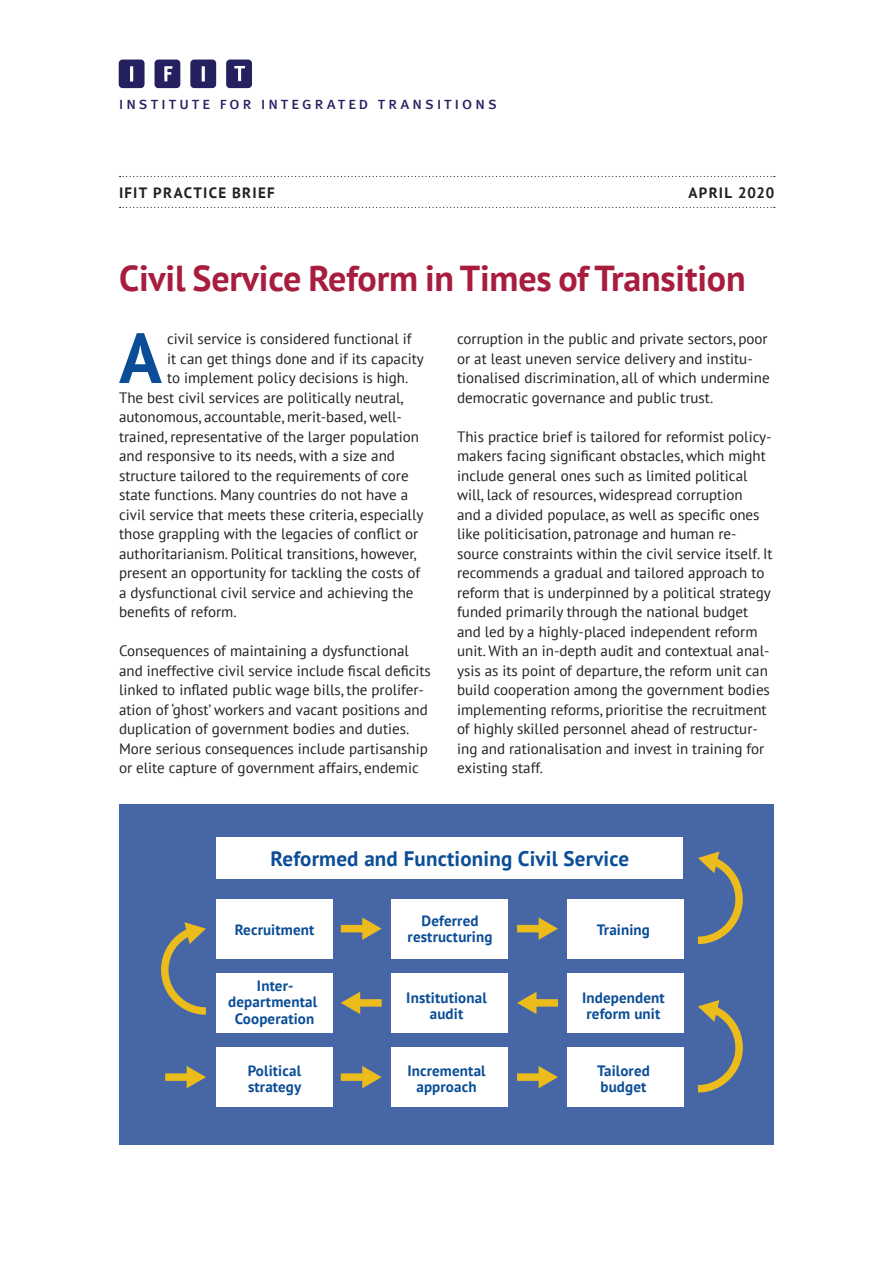
<style>
.page{position:relative;width:893px;height:1263px;background:#fff}
.page>*{position:absolute;margin:0;border:0;box-sizing:border-box;transform-origin:0 0}
.body_text{font:700 70.65px "PT Sans";color:#0b4e97}
.t1{font:700 36px "PT Sans";letter-spacing:-.005em;color:#a81d3e}
.t2{font:700 21px "PT Sans";letter-spacing:.01em;color:#0b4e97}
.t3{font:16.95px "Meta Book LF Caps";letter-spacing:.155em;color:#252161}
.body_text-2{font:15px/19.5px "PT Sans";color:#231f20}
.t4{font:700 15px/16.5px "PT Sans";letter-spacing:.01em;color:#0b4e97;text-align:center}
.t5{font:700 15px "PT Sans";letter-spacing:.08em;color:#231f20}
</style>
<div class="page">
<svg style="left:119px;top:60px;width:26px;height:28px"></svg>
<svg style="left:190px;top:60px;width:26px;height:28px"></svg>
<svg style="left:226px;top:60px;width:26px;height:28px"></svg>
<svg style="left:155px;top:60px;width:25px;height:28px"></svg>
<svg style="left:120px;top:176px;width:655px;height:1px"></svg>
<svg style="left:120px;top:207px;width:655px;height:1px"></svg>
<div style="left:119px;top:805px;width:655px;height:340px;background:#4666a6"></div>
<div style="left:216px;top:899px;width:117px;height:59px;background:#fff"></div>
<div style="left:216px;top:973px;width:117px;height:59px;background:#fff"></div>
<div style="left:216px;top:1047px;width:117px;height:59px;background:#fff"></div>
<div style="left:392px;top:899px;width:116px;height:59px;background:#fff"></div>
<div style="left:392px;top:973px;width:116px;height:59px;background:#fff"></div>
<div style="left:392px;top:1047px;width:116px;height:59px;background:#fff"></div>
<div style="left:567px;top:899px;width:116px;height:59px;background:#fff"></div>
<div style="left:567px;top:973px;width:116px;height:59px;background:#fff"></div>
<div style="left:567px;top:1047px;width:116px;height:59px;background:#fff"></div>
<div style="left:216px;top:837px;width:467px;height:42px;background:#fff"></div>
<div style="left:341px;top:925px;width:25px;height:7px;background:#ecbb1c"></div>
<svg style="left:362px;top:917px;width:20px;height:23px"></svg>
<div style="left:357px;top:999px;width:25px;height:8px;background:#ecbb1c"></div>
<svg style="left:341px;top:992px;width:19px;height:22px"></svg>
<div style="left:341px;top:1073px;width:25px;height:8px;background:#ecbb1c"></div>
<svg style="left:362px;top:1066px;width:20px;height:22px"></svg>
<div style="left:165px;top:1073px;width:25px;height:8px;background:#ecbb1c"></div>
<svg style="left:187px;top:1066px;width:19px;height:22px"></svg>
<div style="left:517px;top:925px;width:25px;height:7px;background:#ecbb1c"></div>
<svg style="left:539px;top:917px;width:19px;height:23px"></svg>
<div style="left:533px;top:999px;width:25px;height:8px;background:#ecbb1c"></div>
<svg style="left:517px;top:992px;width:19px;height:22px"></svg>
<div style="left:517px;top:1073px;width:25px;height:8px;background:#ecbb1c"></div>
<svg style="left:539px;top:1066px;width:19px;height:22px"></svg>
<svg style="left:161px;top:922px;width:45px;height:93px"></svg>
<svg style="left:697px;top:1000px;width:46px;height:93px"></svg>
<svg style="left:697px;top:851px;width:46px;height:94px"></svg>
<p class="t3" style="left:119px;top:93px;width:380px">institute for integrated transitions</p>
<p class="t5" style="left:119px;top:183px;width:157px">IFIT PRACTICE BRIEF</p>
<p class="t5" style="left:688px;top:183px;width:87px">APRIL 2020</p>
<p class="t1" style="left:119px;top:254px;width:628px">Civil Service Reform in Times of Transition</p>
<p class="body_text" style="left:119px;top:311px;width:44px">A</p>
<p class="body_text-2" style="left:167px;top:329px;width:246px">civil service is considered functional if</p>
<p class="body_text-2" style="left:167px;top:348px;width:258px">it can get things done and if its capacity</p>
<p class="body_text-2" style="left:167px;top:368px;width:243px">to implement policy decisions is high.</p>
<p class="body_text-2" style="left:119px;top:387px;width:286px">The best civil services are politically neutral,</p>
<p class="body_text-2" style="left:119px;top:407px;width:284px">autonomous, accountable, merit-based, well-</p>
<p class="body_text-2" style="left:119px;top:426px;width:302px">trained, representative of the larger population</p>
<p class="body_text-2" style="left:119px;top:446px;width:277px">and responsive to its needs, with a size and</p>
<p class="body_text-2" style="left:119px;top:465px;width:291px">structure tailored to the requirements of core</p>
<p class="body_text-2" style="left:119px;top:485px;width:291px">state functions. Many countries do not have a</p>
<p class="body_text-2" style="left:119px;top:504px;width:306px">civil service that meets these criteria, especially</p>
<p class="body_text-2" style="left:119px;top:524px;width:301px">those grappling with the legacies of conflict or</p>
<p class="body_text-2" style="left:119px;top:543px;width:299px">authoritarianism. Political transitions, however,</p>
<p class="body_text-2" style="left:119px;top:563px;width:303px">present an opportunity for tackling the costs of</p>
<p class="body_text-2" style="left:119px;top:582px;width:296px">a dysfunctional civil service and achieving the</p>
<p class="body_text-2" style="left:119px;top:602px;width:119px">benefits of reform.</p>
<p class="body_text-2" style="left:119px;top:641px;width:313px">Consequences of maintaining a dysfunctional and ineffective civil service include fiscal deficits linked to inflated public wage bills, the prolifer&shy;ation of ‘ghost’ workers and vacant positions and duplication of government bodies and duties.<br>More serious consequences include partisanship or elite capture of government affairs, endemic</p>
<p class="body_text-2" style="left:457px;top:329px;width:314px">corruption in the public and private sectors, poor or at least uneven service delivery and institu&shy;tionalised discrimination, all of which undermine democratic governance and public trust.</p>
<p class="body_text-2" style="left:457px;top:426px;width:317px">This practice brief is tailored for reformist policy&shy;makers facing significant obstacles, which might include general ones such as limited political will, lack of resources, widespread corruption<br>and a divided populace, as well as specific ones like politicisation, patronage and human re&shy;source constraints within the civil service itself. It recommends a gradual and tailored approach to reform that is underpinned by a political strategy funded primarily through the national budget and led by a highly-placed independent reform unit. With an in-depth audit and contextual anal&shy;ysis as its point of departure, the reform unit can build cooperation among the government bodies implementing reforms, prioritise the recruitment of highly skilled personnel ahead of restructur&shy;ing and rationalisation and invest in training for existing staff.</p>
<p class="t2" style="left:271px;top:844px;width:360px">Reformed and Functioning Civil Service</p>
<p class="t4" style="left:408px;top:912px;width:86px">Deferred restructuring</p>
<p class="t4" style="left:235px;top:921px;width:81px">Recruitment</p>
<p class="t4" style="left:597px;top:921px;width:55px">Training</p>
<p class="t4" style="left:228px;top:977px;width:90px">Inter&shy;departmental<br>Cooperation</p>
<p class="t4" style="left:248px;top:1062px;width:55px;text-align:left">Political strategy</p>
<p class="t4" style="left:407px;top:1062px;width:80px">Incremental approach</p>
<p class="t4" style="left:406px;top:989px;width:82px">Institutional audit</p>
<p class="t4" style="left:582px;top:989px;width:84px;text-align:left">Independent reform unit</p>
<p class="t4" style="left:597px;top:1062px;width:54px;text-align:left">Tailored budget</p>
</div>
